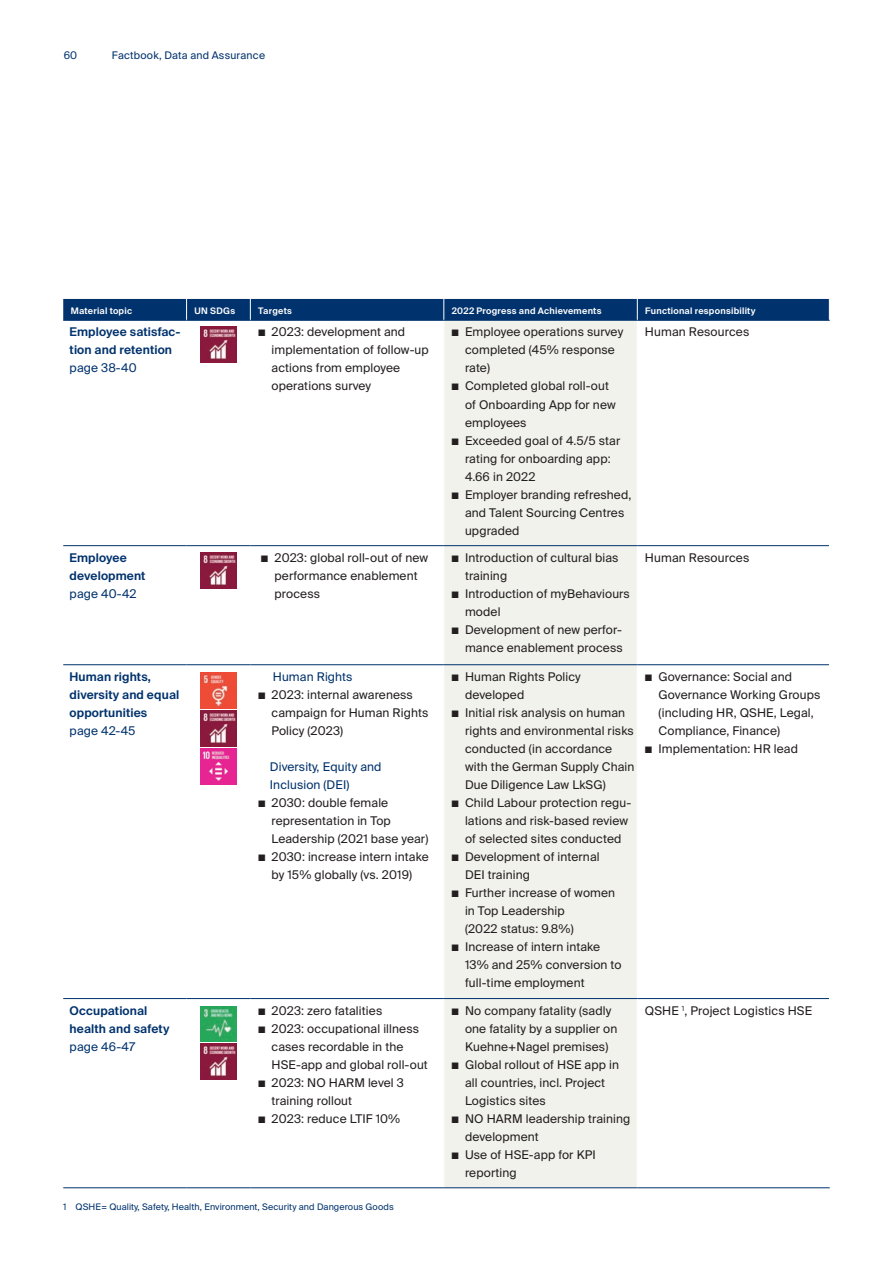
<style>
.page{position:relative;width:893px;height:1263px;background:#fff}
.page>*{position:absolute;margin:0;border:0;box-sizing:border-box;transform-origin:0 0}
.t1{font:12px/18px "Suisse Intl";letter-spacing:.01em;color:#231f20}
.t2{font:600 12px/18px "Suisse Intl";letter-spacing:.01em;color:#00326d}
.t3{font:12px/18px "Suisse Intl";letter-spacing:.01em;color:#00326d}
.t4{font:10.5px "Suisse Intl";letter-spacing:.02em;color:#00326d}
.t5{font:600 9px "Suisse Intl";letter-spacing:.03em;color:#fff}
.t6{font:9px "Suisse Intl";letter-spacing:.01em;color:#00326d}
</style>
<div class="page">
<div style="left:444px;top:321px;width:193px;height:866px;background:#f2f2ed"></div>
<div style="left:63px;top:298px;width:767px;height:22px;background:#00326d"></div>
<hr style="left:63px;top:320px;width:124px;height:1px;background:#00326d">
<hr style="left:187px;top:320px;width:63px;height:1px;background:#00326d">
<hr style="left:250px;top:320px;width:194px;height:1px;background:#00326d">
<hr style="left:637px;top:320px;width:193px;height:1px;background:#00326d">
<hr style="left:444px;top:320px;width:193px;height:1px;background:#00326d">
<hr style="left:63px;top:545px;width:124px;height:1px;background:#00326d">
<hr style="left:187px;top:545px;width:63px;height:1px;background:#00326d">
<hr style="left:250px;top:545px;width:194px;height:1px;background:#00326d">
<hr style="left:444px;top:545px;width:193px;height:1px;background:#00326d">
<hr style="left:637px;top:545px;width:192px;height:1px;background:#00326d">
<hr style="left:63px;top:664px;width:124px;height:1px;background:#00326d">
<hr style="left:187px;top:664px;width:63px;height:1px;background:#00326d">
<hr style="left:250px;top:664px;width:194px;height:1px;background:#00326d">
<hr style="left:444px;top:664px;width:193px;height:1px;background:#00326d">
<hr style="left:637px;top:664px;width:192px;height:1px;background:#00326d">
<hr style="left:63px;top:998px;width:124px;height:1px;background:#00326d">
<hr style="left:187px;top:998px;width:63px;height:1px;background:#00326d">
<hr style="left:250px;top:998px;width:194px;height:1px;background:#00326d">
<hr style="left:444px;top:998px;width:193px;height:1px;background:#00326d">
<hr style="left:637px;top:998px;width:192px;height:1px;background:#00326d">
<hr style="left:63px;top:1187px;width:124px;height:1px;background:#00326d">
<hr style="left:187px;top:1187px;width:63px;height:1px;background:#00326d">
<hr style="left:250px;top:1187px;width:194px;height:1px;background:#00326d">
<hr style="left:444px;top:1187px;width:193px;height:1px;background:#00326d">
<hr style="left:637px;top:1187px;width:193px;height:1px;background:#00326d">
<img style="left:201px;top:327px;width:35px;height:35px">
<img style="left:201px;top:553px;width:35px;height:35px">
<img style="left:201px;top:711px;width:35px;height:35px">
<img style="left:201px;top:673px;width:35px;height:35px">
<img style="left:201px;top:749px;width:35px;height:35px">
<img style="left:201px;top:1044px;width:35px;height:35px">
<img style="left:201px;top:1006px;width:35px;height:36px">
<p class="t4" style="left:64px;top:49px;width:15px">60</p>
<p class="t4" style="left:112px;top:49px;width:155px">Factbook, Data and Assurance</p>
<p class="t5" style="left:71px;top:306px;width:63px">Material topic</p>
<p class="t5" style="left:194px;top:306px;width:42px">UN SDGs</p>
<p class="t5" style="left:258px;top:306px;width:35px">Targets</p>
<p class="t5" style="left:452px;top:306px;width:151px">2022 Progress and Achievements</p>
<p class="t5" style="left:645px;top:306px;width:112px">Functional responsibility</p>
<p class="t2" style="left:70px;top:323px;width:112px">Employee satisfac&shy;tion and retention</p>
<p class="t3" style="left:70px;top:359px;width:68px">page 38-40</p>
<p class="t1" style="left:272px;top:323px;width:159px;text-indent:-14px">■ 2023: development and implementation of follow-up actions from employee operations survey</p>
<p class="t1" style="left:465px;top:323px;width:160px;text-indent:-14px">■ Employee operations survey completed (45% response rate)</p>
<p class="t1" style="left:645px;top:323px;width:106px">Human Resources</p>
<p class="t1" style="left:465px;top:377px;width:152px;text-indent:-14px">■ Completed global roll-out of Onboarding App for new employees</p>
<p class="t1" style="left:465px;top:431px;width:157px;text-indent:-14px">■ Exceeded goal of 4.5/5 star rating for onboarding app:<br>4.66 in 2022</p>
<p class="t1" style="left:465px;top:485px;width:168px;text-indent:-14px">■ Employer branding refreshed, and Talent Sourcing Centres upgraded</p>
<p class="t2" style="left:70px;top:549px;width:77px">Employee development</p>
<p class="t3" style="left:70px;top:585px;width:69px">page 40-42</p>
<p class="t1" style="left:274px;top:549px;width:155px;text-indent:-14px">■ 2023: global roll-out of new performance enablement process</p>
<p class="t1" style="left:465px;top:549px;width:155px;text-indent:-14px">■ Introduction of cultural bias training</p>
<p class="t1" style="left:465px;top:585px;width:166px;text-indent:-14px">■ Introduction of myBehaviours model</p>
<p class="t1" style="left:451px;top:621px;width:173px;text-align:right">■ Development of new perfor&shy;mance enablement process</p>
<p class="t2" style="left:70px;top:668px;width:111px">Human rights, diversity and equal opportunities</p>
<p class="t3" style="left:70px;top:722px;width:67px">page 42-45</p>
<p class="t3" style="left:273px;top:668px;width:81px">Human Rights</p>
<p class="t1" style="left:272px;top:686px;width:158px;text-indent:-14px">■ 2023: internal awareness campaign for Human Rights<br>Policy (2023)</p>
<p class="t3" style="left:270px;top:758px;width:113px">Diversity, Equity and<br>Inclusion (DEI)</p>
<p class="t1" style="left:272px;top:794px;width:158px;text-indent:-14px">■ 2030: double female representation in Top<br>Leadership (2021 base year)</p>
<p class="t1" style="left:258px;top:848px;width:172px;text-align:center">■ 2030: increase intern intake by 15% globally (vs. 2019)</p>
<p class="t1" style="left:465px;top:668px;width:117px;text-indent:-14px">■ Human Rights Policy developed</p>
<p class="t1" style="left:465px;top:704px;width:171px;text-indent:-14px">■ Initial risk analysis on human rights and environmental risks conducted (in accordance with the German Supply Chain<br>Due Diligence Law LkSG)</p>
<p class="t1" style="left:465px;top:794px;width:168px;text-indent:-14px">■ Child Labour protection regu&shy;lations and risk-based review of selected sites conducted</p>
<p class="t1" style="left:465px;top:848px;width:136px;text-indent:-14px">■ Development of internal<br>DEI training</p>
<p class="t1" style="left:465px;top:884px;width:152px;text-indent:-14px">■ Further increase of women in Top Leadership<br>(2022 status: 9.8%)</p>
<p class="t1" style="left:465px;top:938px;width:158px;text-indent:-14px">■ Increase of intern intake<br>13% and 25% conversion to full-time employment</p>
<p class="t2" style="left:70px;top:1001px;width:101px">Occupational health and safety</p>
<p class="t3" style="left:70px;top:1037px;width:67px">page 46-47</p>
<p class="t1" style="left:258px;top:1001px;width:126px">■ 2023: zero fatalities</p>
<p class="t1" style="left:272px;top:1019px;width:158px;text-indent:-14px">■ 2023: occupational illness cases recordable in the<br>HSE-app and global roll-out</p>
<p class="t1" style="left:272px;top:1073px;width:134px;text-indent:-14px">■ 2023: NO HARM level 3 training rollout</p>
<p class="t1" style="left:258px;top:1109px;width:144px">■ 2023: reduce LTIF 10%</p>
<p class="t1" style="left:465px;top:1001px;width:154px;text-indent:-14px">■ No company fatality (sadly one fatality by a supplier on<br>Kuehne+Nagel premises)</p>
<p class="t1" style="left:465px;top:1055px;width:155px;text-indent:-14px">■ Global rollout of HSE app in all countries, incl. Project<br>Logistics sites</p>
<p class="t1" style="left:465px;top:1109px;width:167px;text-indent:-14px">■ NO HARM leadership training development</p>
<p class="t1" style="left:465px;top:1145px;width:132px;text-indent:-14px">■ Use of HSE-app for KPI reporting</p>
<p class="t6" style="left:63px;top:1202px;width:332px">1 QSHE= Quality, Safety, Health, Environment, Security and Dangerous Goods</p>
<p class="t1" style="left:645px;top:549px;width:106px">Human Resources</p>
<p class="t1" style="left:658px;top:668px;width:163px;text-indent:-14px">■ Governance: Social and<br>Governance Working Groups (including HR, QSHE, Legal,<br>Compliance, Finance)</p>
<p class="t1" style="left:645px;top:740px;width:154px">■ Implementation: HR lead</p>
<p class="t1" style="left:645px;top:1001px;width:169px">QSHE <sup>1</sup>, Project Logistics HSE</p>
</div>
